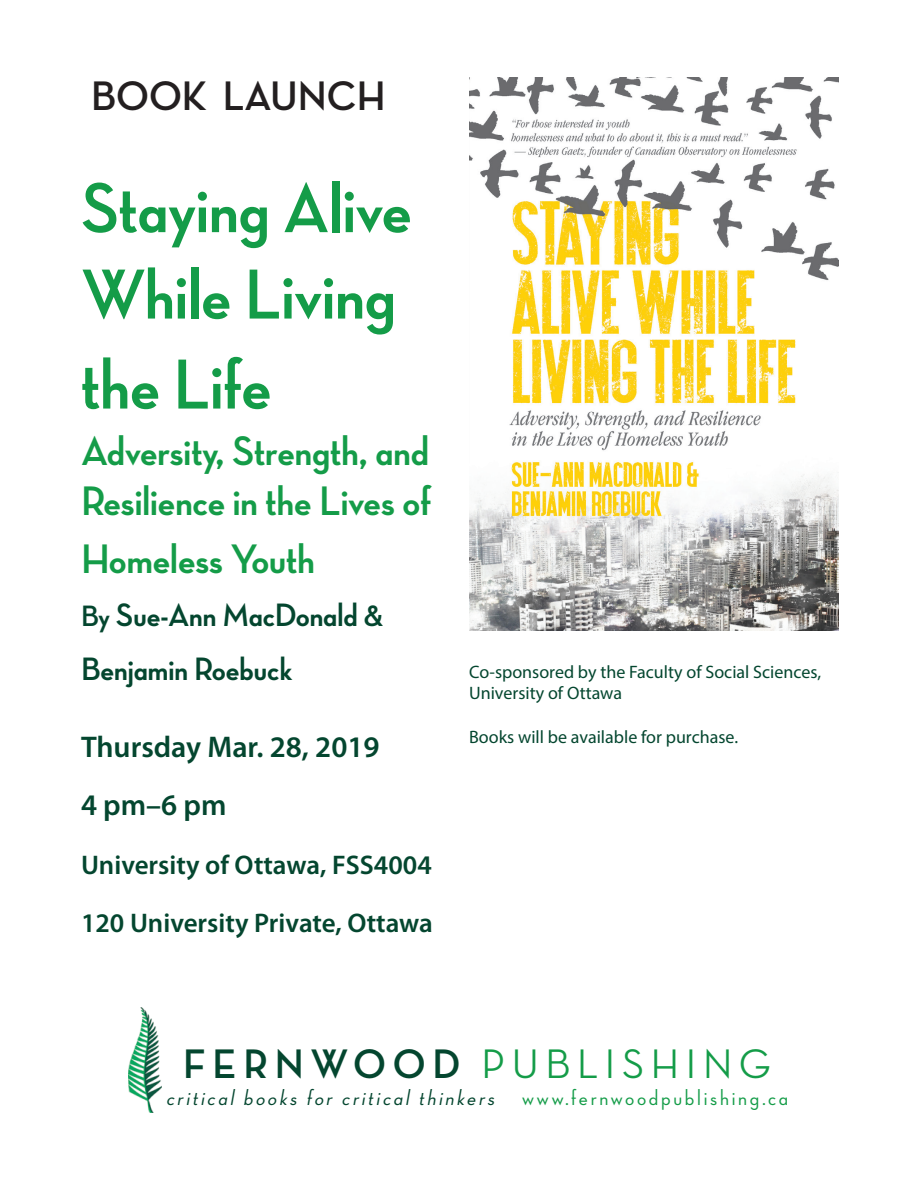
<style>
.page{position:relative;width:918px;height:1188px;background:#fff}
.page>*{position:absolute;margin:0;border:0;box-sizing:border-box;transform-origin:0 0}
.t1{font:72px/88.2px "Neutra Disp Bold Alt";color:#149c48}
.t2{font:42px/50.4px "Neutra Disp Bold Alt";color:#149c48}
.t3{font:42px "Neutra Disp Medium Alt";letter-spacing:.16em;color:#149c48}
.t4{font:42px "Neutra Disp Bold Alt";color:#231f20}
.t5{font:33px/54px "Neutra Disp Bold Alt";color:#04462f}
.t6{font:600 30px/58.5px "Myriad Pro";color:#04462f}
.t7{font:600 27px/58.5px "Myriad Pro";color:#04462f}
.t8{font:italic 22.5px "Neutra Disp Medium Alt";color:#04462f}
.t9{font:18px/21.6px "Myriad Pro";color:#04462f}
.s1{font-size:30px}
.s2{font-family:"Neutra Disp Bold Alt";color:#04462f}
.s3{font-style:normal;color:#149c48}
</style>
<div class="page">
<img style="left:128px;top:1007px;width:34px;height:105px">
<img style="left:469px;top:77px;width:369px;height:554px">
<h2 class="t4" style="left:91px;top:73px;width:296px">BOOK LAUNCH</h2>
<h1 class="t1" style="left:81px;top:165px;width:332px">Staying Alive<br>While Living the Life</h1>
<h2 class="t2" style="left:81px;top:426px;width:352px">Adversity, Strength, and<br>Resilience in the Lives of</h2>
<h2 class="t2" style="left:81px;top:534px;width:235px">Homeless Youth</h2>
<h3 class="t5" style="left:81px;top:588px;width:304px"><span class="s1">By</span> Sue-Ann MacDonald <span class="s1">&amp;<br></span>Benjamin Roebuck</h3>
<h3 class="t6" style="left:81px;top:717px;width:300px">Thursday Mar. 28, 2019<br>4 pm–6 pm</h3>
<h3 class="t7" style="left:81px;top:835px;width:353px">University of Ottawa, FSS4004<br>120 University Private, Ottawa</h3>
<p class="t9" style="left:469px;top:661px;width:354px">Co-sponsored by the Faculty of Social Sciences,<br>University of Ottawa</p>
<p class="t9" style="left:469px;top:725px;width:270px">Books will be available for purchase.</p>
<h2 class="t3" style="left:183px;top:1041px;width:589px"><span class="s2">FERNWOOD</span> PUBLISHING</h2>
<p class="t8" style="left:166px;top:1085px;width:624px">critical books for critical thinkers <span class="s3">www.fe r nwo o d p u b l i s h i n g .ca</span></p>
</div>
